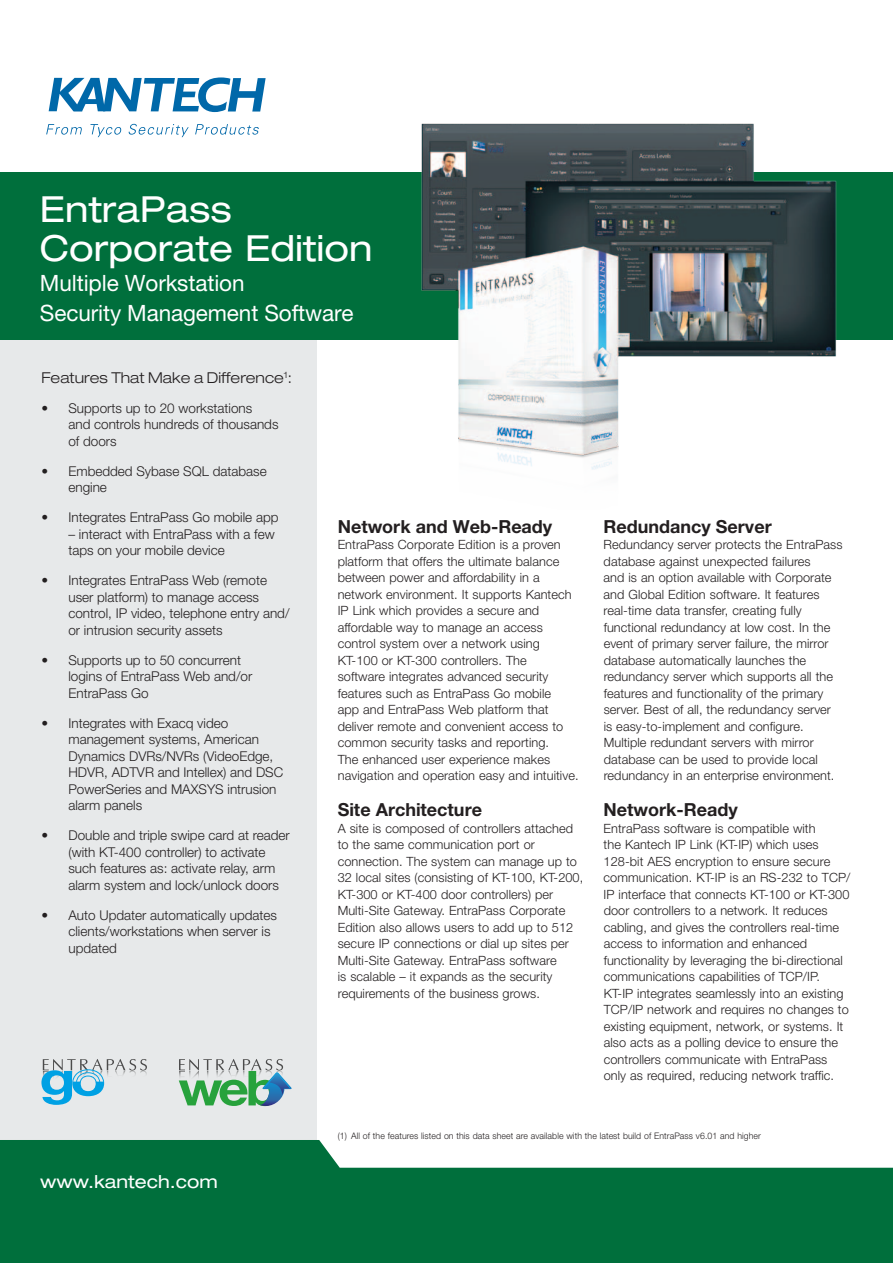
<style>
.page{position:relative;width:893px;height:1263px;background:#fff}
.page>*{position:absolute;margin:0;border:0;box-sizing:border-box;transform-origin:0 0}
.t1{font:expanded 36px/39px "Helvetica Neue LT Pro";color:#fff}
.t2{font:22.5px/30px "Helvetica Neue LT Pro";letter-spacing:-.005em;color:#fff}
.t3{font:700 18px "Helvetica Neue LT Pro";color:#231f20}
.t4{font:expanded 18px "Helvetica Neue LT Pro";color:#fff}
.t5{font:300 expanded 15px "Helvetica Neue LT Pro";color:#231f20}
.t6{font:300 13.5px/16.5px "Helvetica Neue LT Pro";color:#231f20}
.t7{font:300 12.75px/16.5px "Helvetica Neue LT Pro";letter-spacing:.005em;color:#231f20}
.t8{font:300 9px "Helvetica Neue LT Pro";letter-spacing:.01em;color:#231f20}
</style>
<div class="page">
<div style="left:0;top:200px;width:317px;height:1053px;background:#e7e9ea"></div>
<div style="left:0;top:172px;width:893px;height:168px;background:#006f3c"></div>
<svg style="left:0;top:1140px;width:893px;height:123px;background:#248357"></svg>
<svg style="left:49px;top:77px;width:217px;height:35px"></svg>
<svg style="left:46px;top:124px;width:36px;height:11px"></svg>
<svg style="left:90px;top:124px;width:32px;height:13px"></svg>
<svg style="left:128px;top:124px;width:61px;height:13px"></svg>
<svg style="left:195px;top:124px;width:64px;height:11px"></svg>
<img style="left:421px;top:123px;width:416px;height:347px">
<svg style="left:41px;top:1059px;width:106px;height:46px"></svg>
<svg style="left:179px;top:1059px;width:113px;height:47px"></svg>
<h1 class="t1" style="left:40px;top:189px;width:334px">EntraPass<br>Corporate Edition</h1>
<h2 class="t2" style="left:40px;top:267px;width:315px">Multiple Workstation<br>Security Management Software</h2>
<p class="t5" style="left:41px;top:369px;width:252px">Features That Make a Difference<sup>1</sup>:</p>
<p class="t6" style="left:68px;top:400px;width:212px;text-indent:-27px">• Supports up to 20 workstations<br>and controls hundreds of thousands of doors</p>
<p class="t6" style="left:68px;top:463px;width:200px;text-indent:-27px">• Embedded Sybase SQL database engine</p>
<p class="t6" style="left:41px;top:509px;width:239px">• Integrates EntraPass Go mobile app</p>
<p class="t6" style="left:68px;top:526px;width:208px">– interact with EntraPass with a few taps on your mobile device</p>
<p class="t6" style="left:68px;top:572px;width:223px;text-indent:-27px">• Integrates EntraPass Web (remote user platform) to manage access control, IP video, telephone entry and/ or intrusion security assets</p>
<p class="t6" style="left:68px;top:652px;width:185px;text-indent:-27px">• Supports up to 50 concurrent logins of EntraPass Web and/or<br>EntraPass Go</p>
<p class="t6" style="left:68px;top:715px;width:216px;text-indent:-27px">• Integrates with Exacq video management systems, American<br>Dynamics DVRs/NVRs (VideoEdge,<br>HDVR, ADTVR and Intellex) and DSC<br>PowerSeries and MAXSYS intrusion alarm panels</p>
<p class="t6" style="left:68px;top:827px;width:223px;text-indent:-27px">• Double and triple swipe card at reader (with KT-400 controller) to activate such features as: activate relay, arm alarm system and lock/unlock doors</p>
<p class="t6" style="left:68px;top:907px;width:210px;text-indent:-27px">• Auto Updater automatically updates clients/workstations when server is updated</p>
<h3 class="t3" style="left:338px;top:515px;width:216px">Network and Web-Ready</h3>
<p class="t7" style="left:338px;top:536px;width:242px">EntraPass Corporate Edition is a proven platform that offers the ultimate balance between power and affordability in a network environment. It supports Kantech IP Link which provides a secure and affordable way to manage an access control system over a network using KT-100 or KT-300 controllers. The<br>software integrates advanced security features such as EntraPass Go mobile<br>app and EntraPass Web platform that deliver remote and convenient access to common security tasks and reporting.<br>The enhanced user experience makes navigation and operation easy and intuitive.</p>
<h3 class="t3" style="left:338px;top:799px;width:146px">Site Architecture</h3>
<p class="t7" style="left:338px;top:820px;width:247px">A site is composed of controllers attached to the same communication port or connection. The system can manage up to 32 local sites (consisting of KT-100, KT-200, KT-300 or KT-400 door controllers) per Multi-Site Gateway. EntraPass Corporate Edition also allows users to add up to 512 secure IP connections or dial up sites per Multi-Site Gateway. EntraPass software<br>is scalable – it expands as the security requirements of the business grows.</p>
<h3 class="t3" style="left:604px;top:515px;width:170px">Redundancy Server</h3>
<p class="t7" style="left:604px;top:536px;width:240px">Redundancy server protects the EntraPass database against unexpected failures<br>and is an option available with Corporate and Global Edition software. It features real-time data transfer, creating fully functional redundancy at low cost. In the event of primary server failure, the mirror database automatically launches the redundancy server which supports all the features and functionality of the primary server. Best of all, the redundancy server is easy-to-implement and configure.<br>Multiple redundant servers with mirror database can be used to provide local redundancy in an enterprise environment.</p>
<h3 class="t3" style="left:604px;top:799px;width:136px">Network-Ready</h3>
<p class="t7" style="left:604px;top:820px;width:248px">EntraPass software is compatible with<br>the Kantech IP Link (KT-IP) which uses 128-bit AES encryption to ensure secure communication. KT-IP is an RS-232 to TCP/ IP interface that connects KT-100 or KT-300 door controllers to a network. It reduces cabling, and gives the controllers real-time access to information and enhanced functionality by leveraging the bi-directional communications capabilities of TCP/IP.<br>KT-IP integrates seamlessly into an existing TCP/IP network and requires no changes to existing equipment, network, or systems. It also acts as a polling device to ensure the controllers communicate with EntraPass only as required, reducing network traffic.</p>
<h3 class="t4" style="left:40px;top:1171px;width:179px">www.kantech.com</h3>
<p class="t8" style="left:338px;top:1130px;width:425px">(1) All of the features listed on this data sheet are available with the latest build of EntraPass v6.01 and higher</p>
</div>
